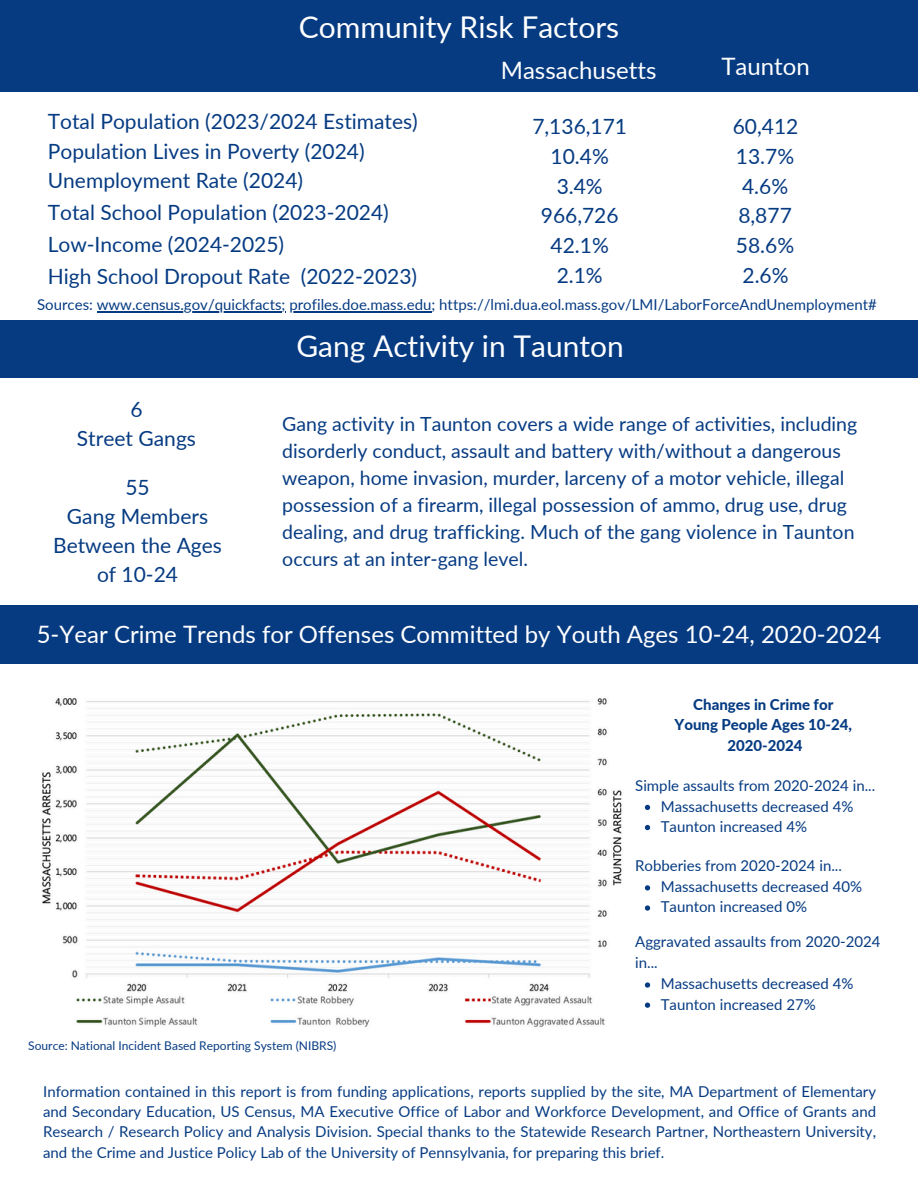
<style>
.page{position:relative;width:918px;height:1188px;background:#fff}
.page>*{position:absolute;margin:0;border:0;box-sizing:border-box;transform-origin:0 0}
.t1{font:30px "Lato";color:#fff}
.t2{font:29.85px "Lato";color:#fff}
.t3{font:24px "Lato";color:#fff}
.t4{font:21px/29.2px "Lato";color:#063b82;text-align:center}
.t5{font:19.5px/27px "Lato";color:#063b82}
.t6{font:15px/20.2px "Lato";color:#063b82}
.t7{font:800 15px/20.1px "Lato";color:#063b82;text-align:center}
.t8{font:12px "Lato";color:#063b82}
</style>
<div class="page">
<div style="left:0;top:0;width:918px;height:92px;background:#063b82"></div>
<div style="left:0;top:320px;width:918px;height:58px;background:#063b82"></div>
<div style="left:0;top:605px;width:918px;height:58px;background:#063b82"></div>
<img style="left:42px;top:698px;width:580px;height:329px">
<svg style="left:645px;top:805px;width:5px;height:5px"></svg>
<svg style="left:645px;top:825px;width:5px;height:5px"></svg>
<svg style="left:645px;top:885px;width:5px;height:6px"></svg>
<svg style="left:645px;top:905px;width:5px;height:6px"></svg>
<svg style="left:645px;top:982px;width:5px;height:6px"></svg>
<svg style="left:645px;top:1003px;width:5px;height:5px"></svg>
<hr style="left:97px;top:311px;width:185px;height:2px;background:#063b82">
<hr style="left:289px;top:311px;width:142px;height:2px;background:#063b82">
<h2 class="t1" style="left:299px;top:8px;width:322px">Community Risk Factors</h2>
<h2 class="t3" style="left:501px;top:55px;width:157px">Massachusetts</h2>
<h3 class="t3" style="left:721px;top:52px;width:90px">Taunton</h3>
<h3 class="t4" style="left:733px;top:111px;width:67px">60,412</h3>
<h3 class="t4" style="left:736px;top:141px;width:60px">13.7%</h3>
<h3 class="t4" style="left:742px;top:171px;width:48px">4.6%</h3>
<h3 class="t4" style="left:48px;top:106px;width:372px;line-height:29.7px;text-align:left">Total Population (2023/2024 Estimates)<br>Population Lives in Poverty (2024)<br>Unemployment Rate (2024)</h3>
<h5 class="t4" style="left:48px;top:196px;width:371px;line-height:31.8px;text-align:left">Total School Population (2023-2024)<br>Low-Income (2024-2025)<br>High School Dropout Rate (2022-2023)</h5>
<h5 class="t6" style="left:37px;top:294px;width:841px">Sources: www.census.gov/quickfacts; profiles.doe.mass.edu; https://lmi.dua.eol.mass.gov/LMI/LaborForceAndUnemployment#</h5>
<h3 class="t4" style="left:532px;top:111px;width:96px">7,136,171</h3>
<h3 class="t4" style="left:551px;top:141px;width:60px">10.4%</h3>
<h2 class="t4" style="left:557px;top:171px;width:48px">3.4%</h2>
<p class="t4" style="left:541px;top:201px;width:79px">966,726</p>
<p class="t4" style="left:551px;top:230px;width:60px">42.1%</p>
<h4 class="t4" style="left:557px;top:260px;width:48px">2.1%</h4>
<h3 class="t4" style="left:738px;top:201px;width:55px">8,877</h3>
<h3 class="t4" style="left:736px;top:230px;width:60px">58.6%</h3>
<h3 class="t4" style="left:743px;top:260px;width:48px">2.6%</h3>
<h3 class="t4" style="left:77px;top:394px;width:121px">6<br>Street Gangs</h3>
<h3 class="t4" style="left:53px;top:472px;width:170px">55<br>Gang Members<br>Between the Ages of 10-24</h3>
<h3 class="t2" style="left:296px;top:328px;width:329px">Gang Activity in Taunton</h3>
<h1 class="t5" style="left:282px;top:410px;width:577px">Gang activity in Taunton covers a wide range of activities, including disorderly conduct, assault and battery with/without a dangerous weapon, home invasion, murder, larceny of a motor vehicle, illegal possession of a firearm, illegal possession of ammo, drug use, drug dealing, and drug trafficking. Much of the gang violence in Taunton occurs at an inter-gang level.</h1>
<h3 class="t3" style="left:37px;top:619px;width:846px">5-Year Crime Trends for Offenses Committed by Youth Ages 10-24, 2020-2024</h3>
<h3 class="t8" style="left:28px;top:1039px;width:310px">Source: National Incident Based Reporting System (NIBRS)</h3>
<h3 class="t7" style="left:675px;top:694px;width:179px">Changes in Crime for<br>Young People Ages 10-24,</h3>
<h3 class="t7" style="left:728px;top:735px;width:77px">2020-2024</h3>
<h3 class="t6" style="left:661px;top:775px;width:216px;text-indent:-25px">Simple assaults from 2020-2024 in...<br>Massachusetts decreased 4%<br>Taunton increased 4%</h3>
<h3 class="t6" style="left:635px;top:855px;width:208px">Robberies from 2020-2024 in...</h3>
<h3 class="t6" style="left:661px;top:876px;width:203px">Massachusetts decreased 40%</h3>
<h3 class="t6" style="left:661px;top:896px;width:148px">Taunton increased 0%</h3>
<h3 class="t6" style="left:635px;top:931px;width:247px;line-height:21px">Aggravated assaults from 2020-2024 in...</h3>
<h3 class="t6" style="left:661px;top:973px;width:194px">Massachusetts decreased 4%</h3>
<h5 class="t6" style="left:661px;top:994px;width:157px">Taunton increased 27%</h5>
<h1 class="t6" style="left:43px;top:1081px;width:834px;text-align:justify">Information contained in this report is from funding applications, reports supplied by the site, MA Department of Elementary and Secondary Education, US Census, MA Executive Office of Labor and Workforce Development, and Office of Grants and Research / Research Policy and Analysis Division. Special thanks to the Statewide Research Partner, Northeastern University, and the Crime and Justice Policy Lab of the University of Pennsylvania, for preparing this brief.</h1>
</div>
